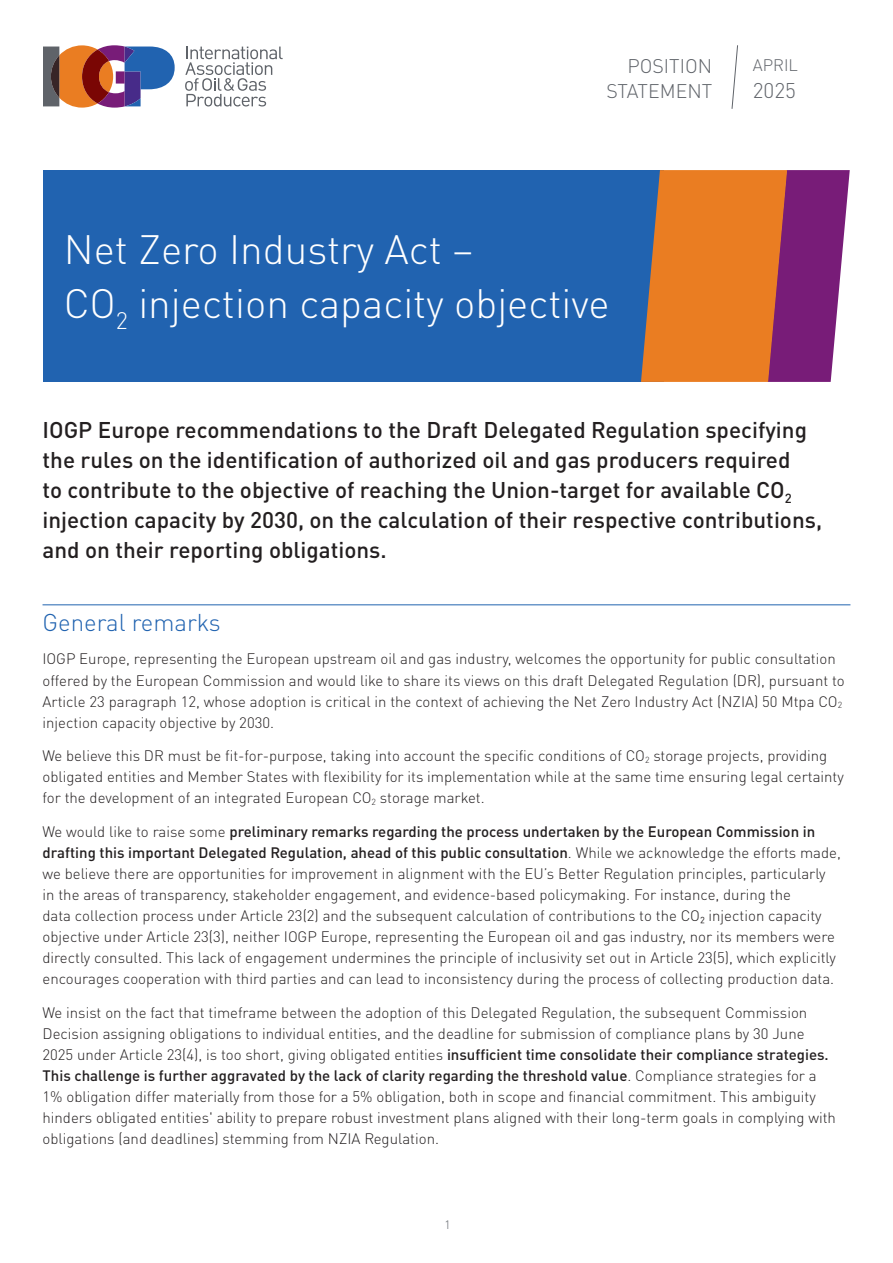
<style>
.page{position:relative;width:893px;height:1263px;background:#fff}
.page>*{position:absolute;margin:0;border:0;box-sizing:border-box;transform-origin:0 0}
.t1{font:300 40.5px/54px "DIN Pro";color:#fff}
.t2{font:300 24px "DIN Pro";color:#2163b0}
.t3{font:500 22.5px/30px "DIN Pro";color:#231f20}
.t4{font:300 21px "DIN Pro";color:#5f6369}
.t5{font:300 19.5px/25.5px "DIN Pro";color:#5f6369;text-align:right}
.t6{font:300 16.5px "DIN Pro";color:#5f6369}
.t7{font:300 15px/21px "DIN Pro";color:#231f20}
.t8{font:300 12px "DIN Pro";color:#5f6369}
.s1{font-weight:500}
</style>
<div class="page">
<div style="left:43px;top:170px;width:620px;height:212px;background:#2163b0"></div>
<svg style="left:641px;top:170px;width:209px;height:212px"></svg>
<svg style="left:731px;top:45px;width:7px;height:64px"></svg>
<hr style="left:43px;top:604px;width:807px;height:1px;background:#2163b0">
<svg style="left:43px;top:45px;width:132px;height:63px"></svg>
<svg style="left:185px;top:47px;width:98px;height:59px"></svg>
<h3 class="t5" style="left:606px;top:51px;width:107px">POSITION<br>STATEMENT</h3>
<p class="t6" style="left:753px;top:52px;width:47px">APRIL</p>
<h3 class="t4" style="left:753px;top:74px;width:45px">2025</h3>
<h1 class="t1" style="left:64px;top:219px;width:547px">Net Zero Industry Act –<br>CO<sub>2</sub> injection capacity objective</h1>
<p class="t3" style="left:43px;top:413px;width:781px">IOGP Europe recommendations to the Draft Delegated Regulation specifying the rules on the identification of authorized oil and gas producers required<br>to contribute to the objective of reaching the Union-target for available CO<sub>2 </sub>injection capacity by 2030, on the calculation of their respective contributions, and on their reporting obligations.</p>
<h2 class="t2" style="left:43px;top:603px;width:180px">General remarks</h2>
<p class="t7" style="left:43px;top:647px;width:804px">IOGP Europe, representing the European upstream oil and gas industry, welcomes the opportunity for public consultation offered by the European Commission and would like to share its views on this draft Delegated Regulation (DR), pursuant to Article 23 paragraph 12, whose adoption is critical in the context of achieving the Net Zero Industry Act (NZIA) 50 Mtpa CO<sub>2 </sub>injection capacity objective by 2030.</p>
<p class="t7" style="left:43px;top:744px;width:803px">We believe this DR must be fit-for-purpose, taking into account the specific conditions of CO<sub>2</sub> storage projects, providing obligated entities and Member States with flexibility for its implementation while at the same time ensuring legal certainty for the development of an integrated European CO<sub>2</sub> storage market.</p>
<p class="t7" style="left:43px;top:820px;width:800px">We would like to raise some <span class="s1">preliminary remarks regarding the process undertaken by the European Commission in drafting this important Delegated Regulation, ahead of this public consultation</span>. While we acknowledge the efforts made, we believe there are opportunities for improvement in alignment with the EU’s Better Regulation principles, particularly in the areas of transparency, stakeholder engagement, and evidence-based policymaking. For instance, during the<br>data collection process under Article 23(2) and the subsequent calculation of contributions to the CO₂ injection capacity objective under Article 23(3), neither IOGP Europe, representing the European oil and gas industry, nor its members were directly consulted. This lack of engagement undermines the principle of inclusivity set out in Article 23(5), which explicitly encourages cooperation with third parties and can lead to inconsistency during the process of collecting production data.</p>
<p class="t7" style="left:43px;top:1000px;width:795px">We insist on the fact that timeframe between the adoption of this Delegated Regulation, the subsequent Commission Decision assigning obligations to individual entities, and the deadline for submission of compliance plans by 30 June 2025 under Article 23(4), is too short, giving obligated entities <span class="s1">insufficient time consolidate their compliance strategies.<br>This challenge is further aggravated by the lack of clarity regarding the threshold value</span>. Compliance strategies for a 1% obligation differ materially from those for a 5% obligation, both in scope and financial commitment. This ambiguity hinders obligated entities' ability to prepare robust investment plans aligned with their long-term goals in complying with obligations (and deadlines) stemming from NZIA Regulation.</p>
<p class="t8" style="left:444px;top:1215px;width:8px">1</p>
</div>
